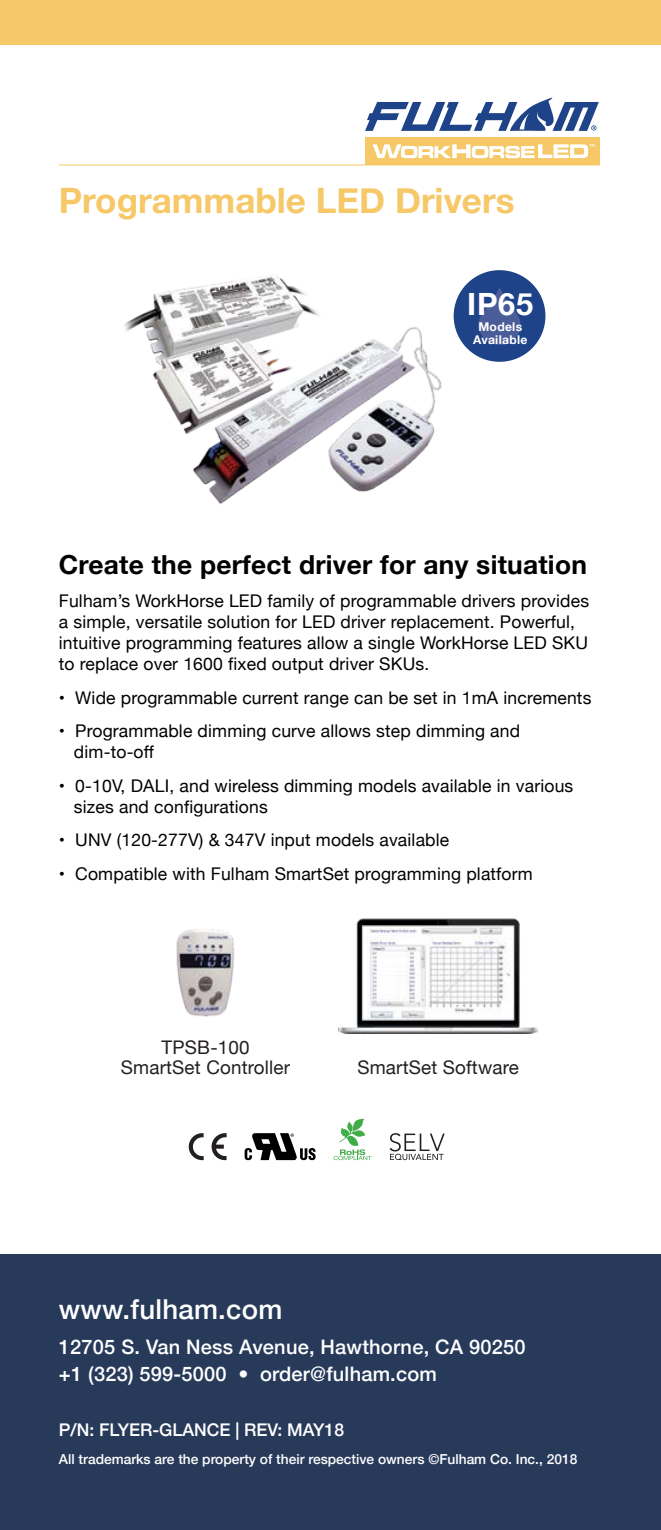
<style>
.page{position:relative;width:661px;height:1530px;background:#fff}
.page>*{position:absolute;margin:0;border:0;box-sizing:border-box;transform-origin:0 0}
.t1{font:700 35px "Helvetica Neue";color:#f6c867}
.t2{font:700 30.75px "Helvetica Neue";color:#fff}
.t3{font:500 27.5px "Helvetica Neue";letter-spacing:.01em;color:#fff}
.t4{font:700 26.25px "Helvetica Neue";letter-spacing:.01em;color:#000}
.t5{font:500 20px/27.5px "Helvetica Neue";letter-spacing:.01em;color:#fff}
.t6{font:18.75px/20px "Helvetica Neue";letter-spacing:.01em;color:#231f20;text-align:center}
.t7{font:17.5px/21px "Helvetica Neue";letter-spacing:.01em;color:#000}
.t8{font:500 17.5px "Helvetica Neue";color:#fff}
.t9{font:500 13.75px "Helvetica Neue";color:#fff}
.t10{font:700 12px/13px "Helvetica Neue";letter-spacing:.025em;color:#fff;text-align:center}
</style>
<div class="page">
<div style="left:364px;top:137px;width:235px;height:28px;background:#f6c867"></div>
<svg style="left:372px;top:144px;width:222px;height:14px"></svg>
<svg style="left:365px;top:98px;width:233px;height:33px"></svg>
<hr style="left:59px;top:165px;width:540px;height:1px;background:#f6c867">
<div style="left:0;top:1255px;width:660px;height:275px;background:#273a5a"></div>
<img style="left:124px;top:276px;width:318px;height:228px">
<div style="left:453px;top:270px;width:92px;height:92px;background:#1f4388;border-radius:50%"></div>
<svg style="left:478px;top:287px;width:42px;height:58px"></svg>
<img style="left:338px;top:918px;width:199px;height:115px">
<img style="left:176px;top:929px;width:59px;height:88px">
<svg style="left:389px;top:1133px;width:55px;height:27px"></svg>
<svg style="left:211px;top:1133px;width:15px;height:27px"></svg>
<svg style="left:188px;top:1133px;width:15px;height:27px"></svg>
<svg style="left:244px;top:1133px;width:71px;height:27px"></svg>
<svg style="left:333px;top:1118px;width:38px;height:42px"></svg>
<div style="left:0;top:0;width:660px;height:45px;background:#f6c867"></div>
<h1 class="t1" style="left:59px;top:173px;width:456px">Programmable LED Drivers</h1>
<h2 class="t2" style="left:467px;top:280px;width:67px">IP65</h2>
<p class="t10" style="left:472px;top:320px;width:56px">Models<br>Available</p>
<h3 class="t4" style="left:59px;top:544px;width:529px">Create the perfect driver for any situation</h3>
<p class="t7" style="left:59px;top:591px;width:531px">Fulham’s WorkHorse LED family of programmable drivers provides a simple, versatile solution for LED driver replacement. Powerful, intuitive programming features allow a single WorkHorse LED SKU to replace over 1600 fixed output driver SKUs.</p>
<p class="t7" style="left:59px;top:688px;width:533px">• Wide programmable current range can be set in 1mA increments</p>
<p class="t7" style="left:74px;top:721px;width:447px;text-indent:-15px">• Programmable dimming curve allows step dimming and dim-to-off</p>
<p class="t7" style="left:74px;top:776px;width:500px;text-indent:-15px">• 0-10V, DALI, and wireless dimming models available in various sizes and configurations</p>
<p class="t7" style="left:59px;top:830px;width:391px">• UNV (120-277V) &amp; 347V input models available</p>
<p class="t7" style="left:59px;top:864px;width:475px">• Compatible with Fulham SmartSet programming platform</p>
<p class="t6" style="left:121px;top:1038px;width:170px">TPSB-100<br>SmartSet Controller</p>
<p class="t6" style="left:357px;top:1058px;width:163px">SmartSet Software</p>
<h3 class="t3" style="left:59px;top:1287px;width:225px">www.fulham.com</h3>
<p class="t5" style="left:59px;top:1331px;width:468px">12705 S. Van Ness Avenue, Hawthorne, CA 90250 +1 (323) 599-5000 • order@fulham.com</p>
<p class="t8" style="left:59px;top:1416px;width:286px">P/N: FLYER-GLANCE | REV: MAY18</p>
<p class="t9" style="left:59px;top:1448px;width:519px">All trademarks are the property of their respective owners ©Fulham Co. Inc., 2018</p>
</div>
